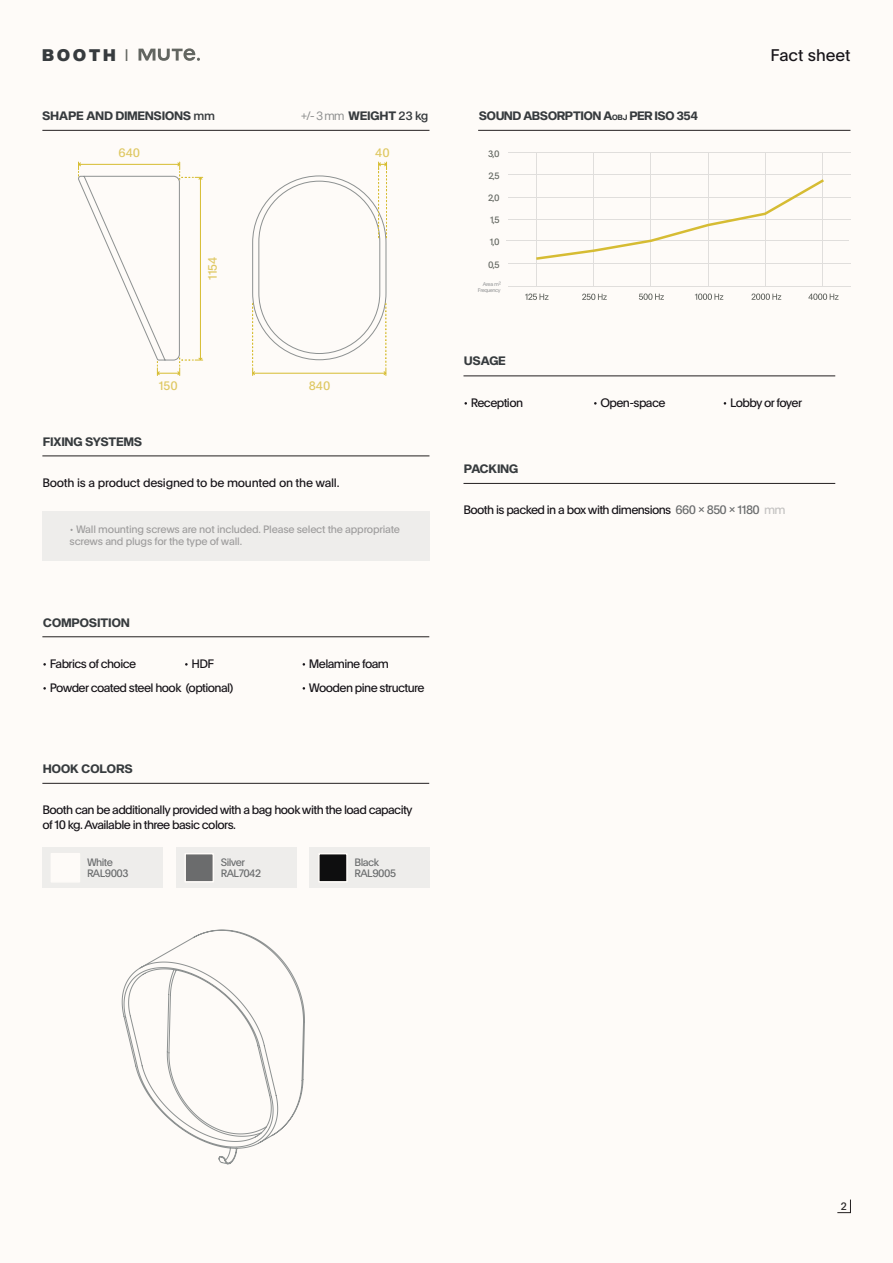
<style>
.page{position:relative;width:893px;height:1263px;background:#fefbf8}
.page>*{position:absolute;margin:0;border:0;box-sizing:border-box;transform-origin:0 0}
.t1{font:16.5px "Plain";color:#171419}
.t2{font:16.5px "Sequel Sans Black Disp";letter-spacing:.2em;color:#373b3e}
.t3{font:12px/15px "Plain";letter-spacing:-.05em;color:#171419}
.t4{font:12px "Sequel Sans Bold Disp";letter-spacing:.02em;color:#373b3e}
.t5{font:12px "Plain";letter-spacing:-.02em;color:#171419}
.t6{font:12px "Sequel Sans Bold Disp";color:#373b3e}
.t7{font:12px "Sequel Sans Book Body";color:#8f9090}
.t8{font:12px "Plain";color:#dfc863}
.t9{font:10.5px/12px "Plain";letter-spacing:-.02em;color:#9e9d9d}
.t10{font:10.5px/10.5px "Plain";letter-spacing:-.05em;color:#6a6c6d}
.t11{font:10.5px "Plain";color:#272425}
.t12{font:9px "Plain";color:#636761}
.t13{font:5.25px/6.3px "Plain";letter-spacing:-.075em;color:#9b9c9d;text-align:right}
.s1{font-family:"Sequel Sans Book Disp";color:#636661}
.s2{font-family:"Sequel Sans Medium Disp"}
.s3{font-family:"Sequel Sans Bold Disp";color:#373b3e}
.s4{font-family:"Sequel Sans Medium Disp";color:#373b3e}
.s5{font-size:7.5px}
.s6{color:#6a6c6d}
.s7{color:#c4c3c2}
</style>
<div class="page">
<hr style="left:42px;top:130px;width:387px;height:1px;background:#231f20">
<svg style="left:252px;top:162px;width:135px;height:214px"></svg>
<svg style="left:78px;top:162px;width:125px;height:214px"></svg>
<hr style="left:463px;top:483px;width:372px;height:1px;background:#231f20">
<svg style="left:121px;top:929px;width:184px;height:236px"></svg>
<hr style="left:463px;top:375px;width:372px;height:1px;background:#231f20">
<svg style="left:139px;top:48px;width:61px;height:13px"></svg>
<hr style="left:42px;top:455px;width:387px;height:1px;background:#231f20">
<div style="left:42px;top:511px;width:387px;height:50px;background:#eeedeb"></div>
<hr style="left:42px;top:636px;width:387px;height:1px;background:#231f20">
<hr style="left:42px;top:783px;width:387px;height:1px;background:#231f20">
<div style="left:42px;top:847px;width:120px;height:41px;background:#eeedeb"></div>
<div style="left:51px;top:853px;width:29px;height:29px;background:#fefbf8"></div>
<div style="left:310px;top:847px;width:120px;height:41px;background:#eeedeb"></div>
<div style="left:318px;top:853px;width:30px;height:29px;background:#0e0e0f;border:2px solid #fefbf8"></div>
<div style="left:176px;top:847px;width:120px;height:41px;background:#eeedeb"></div>
<div style="left:184px;top:853px;width:30px;height:29px;background:#6b6c6d;border:2px solid #fefbf8"></div>
<svg style="left:837px;top:1199px;width:14px;height:14px"></svg>
<hr style="left:478px;top:130px;width:372px;height:1px;background:#231f20">
<hr style="left:508px;top:175px;width:342px;height:1px;background:#e0dedc">
<hr style="left:508px;top:197px;width:342px;height:1px;background:#e0dedc">
<hr style="left:508px;top:219px;width:342px;height:1px;background:#e0dedc">
<hr style="left:508px;top:152px;width:342px;height:1px;background:#e0dedc">
<hr style="left:507px;top:241px;width:342px;height:1px;background:#e0dedc">
<hr style="left:508px;top:264px;width:342px;height:1px;background:#e0dedc">
<hr style="left:508px;top:286px;width:342px;height:1px;background:#e0dedc">
<hr style="left:536px;top:152px;width:1px;height:134px;background:#e0dedc">
<hr style="left:594px;top:152px;width:1px;height:134px;background:#e0dedc">
<hr style="left:651px;top:152px;width:1px;height:134px;background:#e0dedc">
<hr style="left:708px;top:152px;width:1px;height:134px;background:#e0dedc">
<hr style="left:765px;top:152px;width:1px;height:134px;background:#e0dedc">
<hr style="left:822px;top:152px;width:1px;height:134px;background:#e0dedc">
<svg style="left:525px;top:293px;width:23px;height:7px"></svg>
<svg style="left:582px;top:294px;width:25px;height:6px"></svg>
<svg style="left:639px;top:293px;width:25px;height:7px"></svg>
<svg style="left:695px;top:293px;width:28px;height:7px"></svg>
<svg style="left:751px;top:293px;width:30px;height:7px"></svg>
<svg style="left:808px;top:293px;width:30px;height:7px"></svg>
<svg style="left:533px;top:177px;width:294px;height:84px"></svg>
<h1 class="t2" style="left:42px;top:45px;width:87px">BOOTH <span class="s1">I</span></h1>
<p class="t4" style="left:42px;top:108px;width:174px">SHAPE AND DIMENSIONS <span class="s2">mm</span></p>
<p class="t7" style="left:301px;top:108px;width:128px">+/-3mm <span class="s3">WEIGHT</span> <span class="s4">23 kg</span></p>
<p class="t8" style="left:375px;top:147px;width:16px">40</p>
<p class="t8" style="left:118px;top:147px;width:23px">640</p>
<p class="t8" style="left:207px;top:280px;width:25px;rotate:-90deg">1154</p>
<p class="t8" style="left:159px;top:380px;width:21px">150</p>
<p class="t8" style="left:309px;top:380px;width:23px">840</p>
<p class="t4" style="left:43px;top:434px;width:100px">FIXING SYSTEMS</p>
<p class="t5" style="left:42px;top:477px;width:299px">Booth is a product designed to be mounted on the wall.</p>
<p class="t9" style="left:70px;top:523px;width:332px;text-indent:6px">Wall mounting screws are not included. Please select the appropriate screws and plugs for the type of wall.</p>
<p class="t4" style="left:43px;top:615px;width:88px">COMPOSITION</p>
<p class="t3" style="left:50px;top:656px;width:88px">Fabrics of choice</p>
<p class="t3" style="left:191px;top:656px;width:24px">HDF</p>
<p class="t3" style="left:309px;top:656px;width:82px">Melamine foam</p>
<p class="t3" style="left:50px;top:680px;width:185px">Powder coated steel hook (optional)</p>
<p class="t3" style="left:309px;top:680px;width:117px">Wooden pine structure</p>
<p class="t4" style="left:43px;top:761px;width:91px">HOOK COLORS</p>
<p class="t3" style="left:42px;top:803px;width:372px">Booth can be additionally provided with a bag hook with the load capacity of 10 kg. Available in three basic colors.</p>
<p class="t10" style="left:221px;top:858px;width:42px">Silver<br>RAL7042</p>
<p class="t10" style="left:87px;top:858px;width:43px">White<br>RAL9003</p>
<p class="t10" style="left:355px;top:858px;width:43px">Black<br>RAL9005</p>
<p class="t6" style="left:479px;top:108px;width:220px">SOUND ABSORPTION A<span class="s5">OBJ</span> PER ISO 354</p>
<p class="t12" style="left:488px;top:149px;width:13px">3,0</p>
<p class="t12" style="left:489px;top:172px;width:13px">2,5</p>
<p class="t12" style="left:488px;top:194px;width:13px">2,0</p>
<p class="t12" style="left:490px;top:216px;width:11px">1,5</p>
<p class="t12" style="left:490px;top:238px;width:11px">1,0</p>
<p class="t12" style="left:488px;top:261px;width:13px">0,5</p>
<p class="t13" style="left:478px;top:281px;width:25px">Area m2<br>Frequency</p>
<p class="t4" style="left:464px;top:354px;width:43px">USAGE</p>
<h1 class="t1" style="left:770px;top:47px;width:81px">Fact sheet</h1>
<p class="t3" style="left:471px;top:395px;width:54px">Reception</p>
<p class="t3" style="left:600px;top:395px;width:67px">Open-space</p>
<p class="t3" style="left:730px;top:395px;width:74px">Lobby or foyer</p>
<p class="t4" style="left:464px;top:461px;width:55px">PACKING</p>
<p class="t3" style="left:463px;top:503px;width:324px">Booth is packed in a box with dimensions <span class="s6">660 × 850 × 1180</span> <span class="s7">mm</span></p>
<p class="t11" style="left:841px;top:1201px;width:8px">2</p>
</div>
